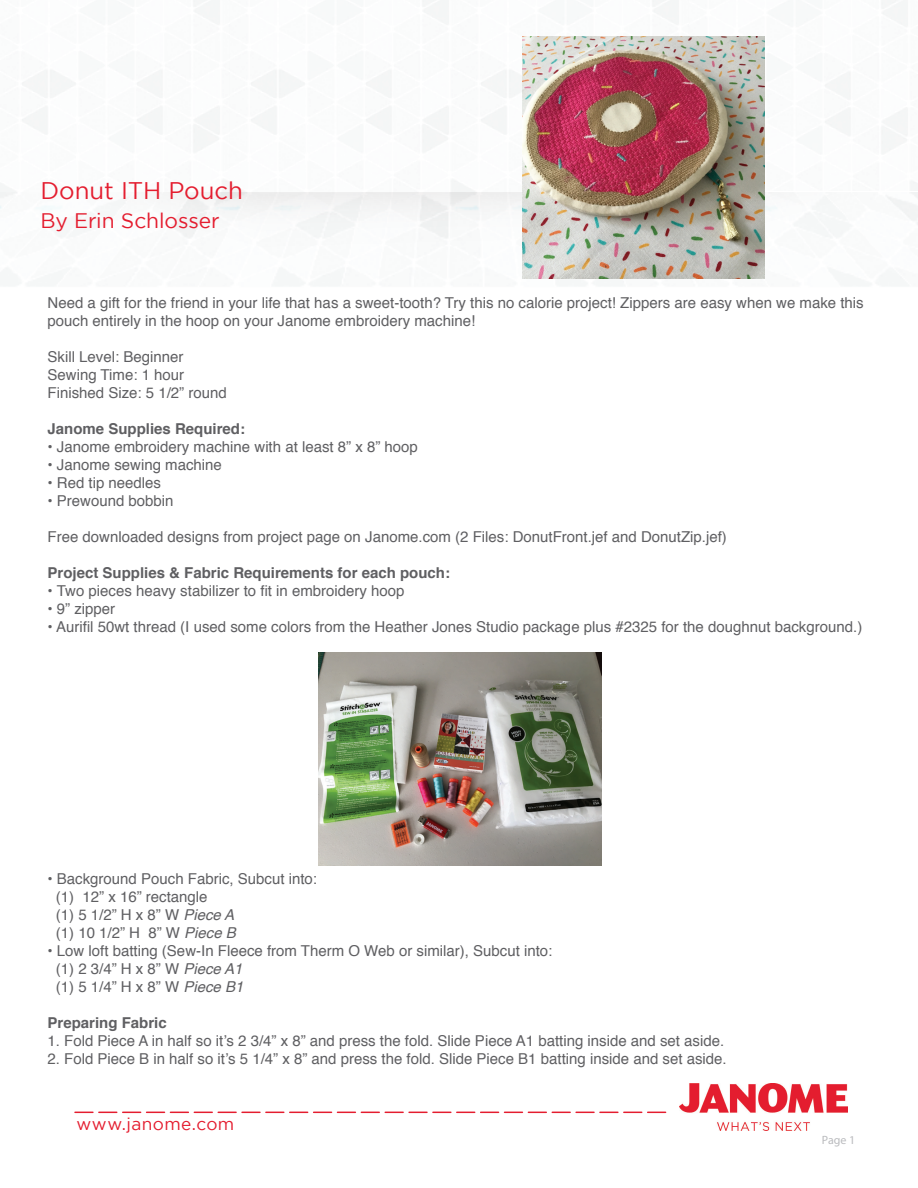
<style>
.page{position:relative;width:918px;height:1188px;background:#fff}
.page>*{position:absolute;margin:0;border:0;box-sizing:border-box;transform-origin:0 0}
.t1{font:24px "Gotham";letter-spacing:-.005em;color:#e41d2f}
.t2{font:21px "Gotham";letter-spacing:-.005em;color:#e41d2f}
.t3{font:17.25px "Gotham";letter-spacing:.025em;color:#e41d2f}
.t4{font:15px/18px "Helvetica";color:#5f5f62}
.t5{font:700 15px "Helvetica";color:#5f5f62}
.t6{font:12px "Myriad Pro";color:#babbbe}
.s1{font-weight:700}
.s2{font-style:italic}
</style>
<div class="page">
<img style="left:680px;top:1084px;width:167px;height:46px">
<svg style="left:75px;top:1112px;width:591px;height:1px"></svg>
<svg style="left:51px;top:192px;width:816px;height:66px"></svg>
<img style="left:318px;top:652px;width:284px;height:213px">
<img style="left:522px;top:36px;width:243px;height:243px">
<h1 class="t1" style="left:40px;top:177px;width:204px">Donut ITH Pouch</h1>
<h2 class="t2" style="left:40px;top:209px;width:181px">By Erin Schlosser</h2>
<p class="t4" style="left:48px;top:294px;width:818px">Need a gift for the friend in your life that has a sweet-tooth? Try this no calorie project! Zippers are easy when we make this pouch entirely in the hoop on your Janome embroidery machine!</p>
<p class="t4" style="left:48px;top:348px;width:181px">Skill Level: Beginner<br>Sewing Time: 1 hour<br>Finished Size: 5 1/2” round</p>
<p class="t5" style="left:48px;top:417px;width:199px">Janome Supplies Required:</p>
<p class="t4" style="left:48px;top:438px;width:372px">• Janome embroidery machine with at least 8” x 8” hoop</p>
<p class="t4" style="left:48px;top:456px;width:176px">• Janome sewing machine</p>
<p class="t4" style="left:48px;top:474px;width:115px">• Red tip needles</p>
<p class="t4" style="left:48px;top:492px;width:128px">• Prewound bobbin</p>
<p class="t4" style="left:48px;top:528px;width:681px">Free downloaded designs from project page on Janome.com (2 Files: DonutFront.jef and DonutZip.jef)</p>
<p class="t5" style="left:48px;top:561px;width:404px">Project Supplies &amp; Fabric Requirements for each pouch:</p>
<p class="t4" style="left:48px;top:582px;width:359px"><span class="s1">•</span> Two pieces heavy stabilizer to fit in embroidery hoop</p>
<p class="t4" style="left:48px;top:600px;width:69px"><span class="s1">•</span> 9” zipper</p>
<p class="t4" style="left:48px;top:618px;width:816px">• Aurifil 50wt thread (I used some colors from the Heather Jones Studio package plus #2325 for the doughnut background.)</p>
<p class="t4" style="left:56px;top:870px;width:263px;text-indent:-8px"><span class="s1">•</span> Background Pouch Fabric, Subcut into: (1) 12” x 16” rectangle<br>(1) 5 1/2” H x 8” W <span class="s2">Piece A<br></span>(1) 10 1/2” H 8” W <span class="s2">Piece B</span></p>
<p class="t4" style="left:56px;top:942px;width:498px;text-indent:-8px"><span class="s1">•</span> Low loft batting (Sew-In Fleece from Therm O Web or similar), Subcut into: (1) 2 3/4” H x 8” W <span class="s2">Piece A1<br></span>(1) 5 1/4” H x 8” W <span class="s2">Piece B1</span></p>
<p class="t5" style="left:48px;top:1011px;width:121px">Preparing Fabric</p>
<p class="t4" style="left:48px;top:1032px;width:678px">1. Fold Piece A in half so it’s 2 3/4” x 8” and press the fold. Slide Piece A1 batting inside and set aside.</p>
<p class="t4" style="left:48px;top:1050px;width:681px">2. Fold Piece B in half so it’s 5 1/4” x 8” and press the fold. Slide Piece B1 batting inside and set aside.</p>
<p class="t3" style="left:76px;top:1115px;width:159px">www.janome.com</p>
<p class="t6" style="left:822px;top:1133px;width:35px">Page 1</p>
</div>
